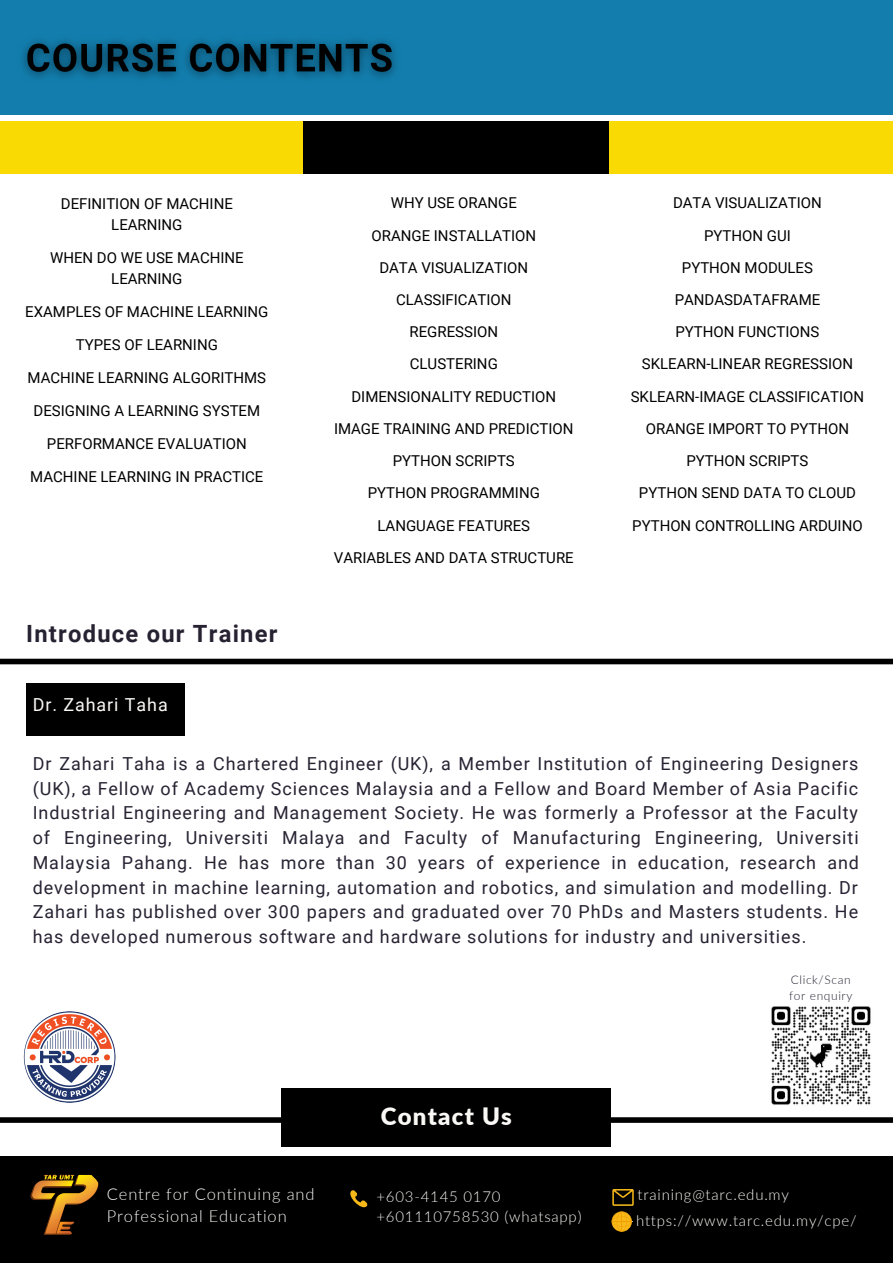
<style>
.page{position:relative;width:893px;height:1264px;background:#fff}
.page>*{position:absolute;margin:0;border:0;box-sizing:border-box;transform-origin:0 0}
.t1{font:900 24px "Lato";letter-spacing:.05em;color:#f9f8f5}
.t2{font:700 23.7px "Roboto";letter-spacing:.05em;color:#272232}
.t3{font:18px/24.8px "Roboto";letter-spacing:.05em;color:#272232;text-align:justify}
.t4{font:18px "Roboto";letter-spacing:.05em;color:#f9f8f5}
.t5{font:300 16.5px/22.5px "Lato";letter-spacing:.05em;color:#f9f8f5}
.t6{font:15px/32.2px "Roboto";color:#000;text-align:center}
.t7{font:300 15px/20.2px "Lato";letter-spacing:.05em;color:#f9f8f5}
.t8{font:300 12px/15.8px "Lato";letter-spacing:.05em;color:#272232}
</style>
<div class="page">
<div style="left:0;top:0;width:892px;height:115px;background:#137eae"></div>
<div style="left:0;top:1117px;width:892px;height:5px;background:#000"></div>
<div style="left:0;top:658px;width:892px;height:6px;background:#000"></div>
<div style="left:281px;top:1088px;width:330px;height:58px;background:#000"></div>
<div style="left:291px;top:121px;width:329px;height:53px;background:#000"></div>
<div style="left:609px;top:121px;width:283px;height:53px;background:#f9da03"></div>
<div style="left:0;top:121px;width:303px;height:53px;background:#f9da03"></div>
<div style="left:26px;top:683px;width:159px;height:52px;background:#000"></div>
<img style="left:771px;top:1006px;width:100px;height:99px">
<img style="left:24px;top:1011px;width:91px;height:91px;border-radius:50%">
<div style="left:0;top:1156px;width:892px;height:106px;background:#000"></div>
<img style="left:24px;top:1164px;width:81px;height:82px;border-radius:50%">
<svg style="left:350px;top:1190px;width:17px;height:18px"></svg>
<svg style="left:612px;top:1189px;width:21px;height:16px"></svg>
<svg style="left:611px;top:1211px;width:20px;height:20px"></svg>
<img style="left:22px;top:39px;width:374px;height:40px">
<p class="t6" style="left:61px;top:193px;width:173px;line-height:21px">DEFINITION OF MACHINE<br>LEARNING</p>
<p class="t6" style="left:50px;top:247px;width:195px;line-height:21px">WHEN DO WE USE MACHINE<br>LEARNING</p>
<p class="t6" style="left:25px;top:295px;width:245px;line-height:33px">EXAMPLES OF MACHINE LEARNING<br>TYPES OF LEARNING<br>MACHINE LEARNING ALGORITHMS<br>DESIGNING A LEARNING SYSTEM<br>PERFORMANCE EVALUATION<br>MACHINE LEARNING IN PRACTICE</p>
<h2 class="t2" style="left:26px;top:620px;width:253px">Introduce our Trainer</h2>
<p class="t4" style="left:33px;top:694px;width:136px">Dr. Zahari Taha</p>
<p class="t6" style="left:334px;top:187px;width:241px">WHY USE ORANGE<br>ORANGE INSTALLATION<br>DATA VISUALIZATION<br>CLASSIFICATION<br>REGRESSION<br>CLUSTERING<br>DIMENSIONALITY REDUCTION<br>IMAGE TRAINING AND PREDICTION<br>PYTHON SCRIPTS<br>PYTHON PROGRAMMING<br>LANGUAGE FEATURES<br>VARIABLES AND DATA STRUCTURE</p>
<p class="t6" style="left:630px;top:187px;width:235px">DATA VISUALIZATION<br>PYTHON GUI<br>PYTHON MODULES<br>PANDASDATAFRAME<br>PYTHON FUNCTIONS<br>SKLEARN-LINEAR REGRESSION<br>SKLEARN-IMAGE CLASSIFICATION<br>ORANGE IMPORT TO PYTHON<br>PYTHON SCRIPTS<br>PYTHON SEND DATA TO CLOUD<br>PYTHON CONTROLLING ARDUINO</p>
<p class="t3" style="left:33px;top:751px;width:827px">Dr Zahari Taha is a Chartered Engineer (UK), a Member Institution of Engineering Designers (UK), a Fellow of Academy Sciences Malaysia and a Fellow and Board Member of Asia Pacific Industrial Engineering and Management Society. He was formerly a Professor at the Faculty of Engineering, Universiti Malaya and Faculty of Manufacturing Engineering, Universiti Malaysia Pahang. He has more than 30 years of experience in education, research and development in machine learning, automation and robotics, and simulation and modelling. Dr Zahari has published over 300 papers and graduated over 70 PhDs and Masters students. He has developed numerous software and hardware solutions for industry and universities.</p>
<p class="t5" style="left:107px;top:1181px;width:209px">Centre for Continuing and<br>Professional Education</p>
<h1 class="t1" style="left:381px;top:1101px;width:132px">Contact Us</h1>
<p class="t8" style="left:789px;top:971px;width:65px">Click/Scan for enquiry</p>
<p class="t7" style="left:376px;top:1185px;width:206px">+603-4145 0170 +601110758530 (whatsapp)</p>
<p class="t7" style="left:636px;top:1181px;width:222px;line-height:25.8px">training@tarc.edu.my https://www.tarc.edu.my/cpe/</p>
</div>
